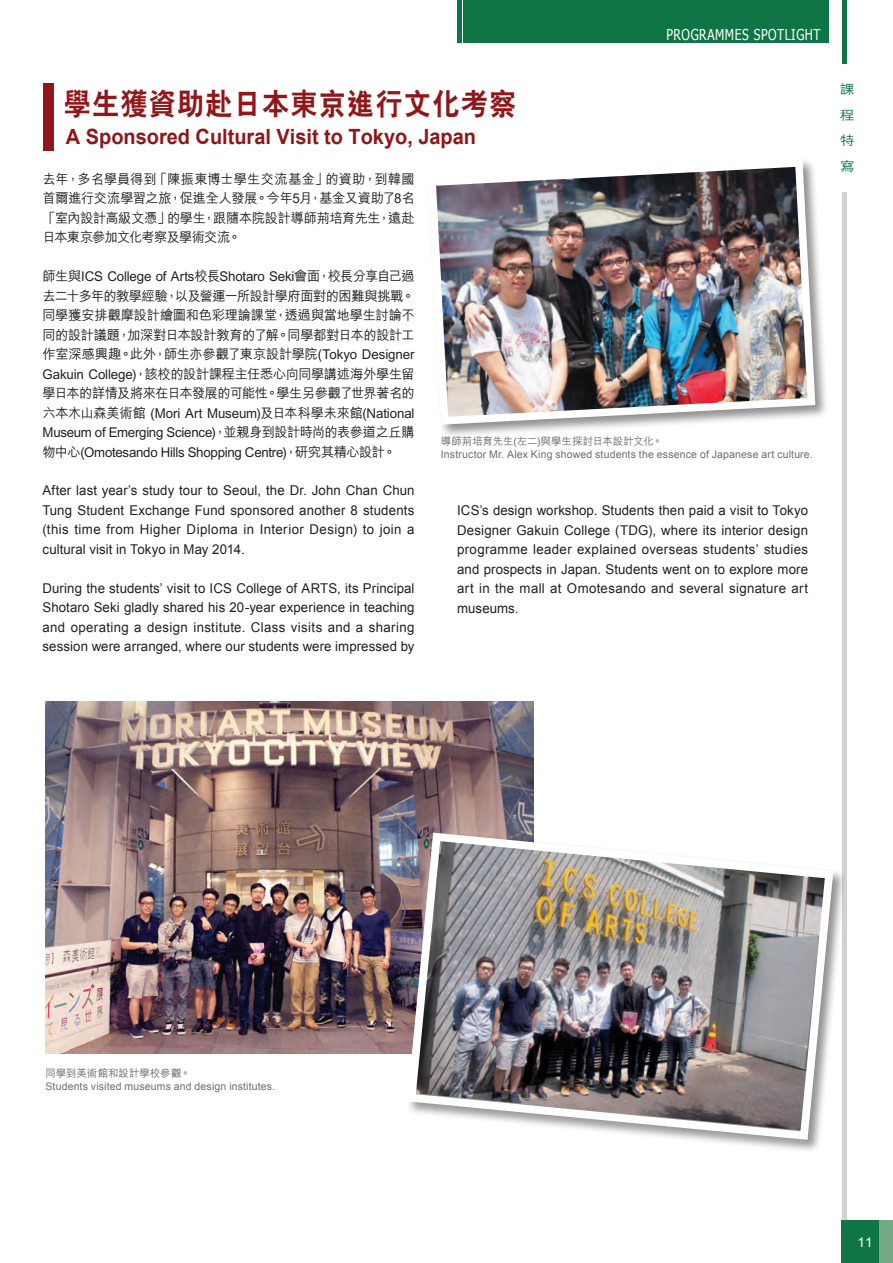
<style>
.page{position:relative;width:893px;height:1263px;background:#fff}
.page>*{position:absolute;margin:0;border:0;box-sizing:border-box;transform-origin:0 0}
.frontpage{font:800 30px "C Hei 2";letter-spacing:.05em;color:#901619;scale:.9 1}
.frontpage-2{font:700 21px "Arial";color:#901619;scale:.95 1}
.t1{font:15px "Tahoma";letter-spacing:.05em;color:#fff;scale:.8 1}
.page_content2{font:13.5px/19.5px "Arial";letter-spacing:.01em;color:#231f20;text-align:justify}
.page_content2-2{font:500 13.5px/19.5px "M Hei";letter-spacing:-.025em;color:#231f20;text-align:justify}
.t2{font:500 13.5px "M Hei";color:#fff}
.t3{font:500 12.75px/25.5px "M Hei";color:#107546;text-align:justify;scale:1.18 1}
.t4{font:10.5px "Arial";letter-spacing:.015em;color:#6c6d70}
.t5{font:500 10.5px "M Hei";letter-spacing:-.005em;color:#6c6d70}
</style>
<div class="page">
<hr style="left:842px;top:0;width:4px;height:64px;background:#107546">
<hr style="left:842px;top:191px;width:4px;height:1072px;background:#d1d2d4">
<div style="left:463px;top:0;width:366px;height:43px;background:#107546"></div>
<hr style="left:458px;top:0;width:4px;height:43px;background:#107546">
<div style="left:842px;top:1220px;width:51px;height:43px;background:#107546"></div>
<div style="left:880px;top:1220px;width:13px;height:43px;background:#75ab83"></div>
<div style="left:43px;top:83px;width:11px;height:68px;background:#901619"></div>
<img style="left:45px;top:701px;width:489px;height:353px">
<div style="left:405px;top:830px;width:441px;height:323px;background:#231f20;opacity:.5"></div>
<img style="left:403px;top:828px;width:435px;height:316px">
<div style="left:426px;top:157px;width:403px;height:281px;background:#231f20;opacity:.5"></div>
<img style="left:426px;top:157px;width:393px;height:272px">
<p class="frontpage" style="left:64px;top:88px;width:504px">學生獲資助赴日本東京進行文化考察</p>
<p class="frontpage-2" style="left:66px;top:125px;width:433px">A Sponsored Cultural Visit to Tokyo, Japan</p>
<p class="t1" style="left:666px;top:25px;width:194px">PROGRAMMES SPOTLIGHT</p>
<p class="page_content2-2" style="left:43px;top:169px;width:374px">去年，多名學員得到「陳振東博士學生交流基金」的資助，到韓國首爾進行交流學習之旅，促進全人發展。今年5月，基金又資助了8名「室內設計高級文憑」的學生，跟隨本院設計導師荊培育先生，遠赴日本東京參加文化考察及學術交流。</p>
<p class="page_content2-2" style="left:43px;top:267px;width:374px">師生與ICS College of Arts校長Shotaro Seki會面，校長分享自己過去二十多年的教學經驗，以及營運一所設計學府面對的困難與挑戰。同學獲安排觀摩設計繪圖和色彩理論課堂，透過與當地學生討論不同的設計議題，加深對日本設計教育的了解。同學都對日本的設計工作室深感興趣。此外，師生亦參觀了東京設計學院(Tokyo Designer Gakuin College)，該校的設計課程主任悉心向同學講述海外學生留學日本的詳情及將來在日本發展的可能性。學生另參觀了世界著名的六本木山森美術館 (Mori Art Museum)及日本科學未來館(National Museum of Emerging Science)，並親身到設計時尚的表參道之丘購物中心(Omotesando Hills Shopping Centre)，研究其精心設計。</p>
<p class="page_content2" style="left:43px;top:481px;width:374px">After last year’s study tour to Seoul, the Dr. John Chan Chun Tung Student Exchange Fund sponsored another 8 students (this time from Higher Diploma in Interior Design) to join a cultural visit in Tokyo in May 2014.</p>
<p class="page_content2" style="left:43px;top:578px;width:374px">During the students’ visit to ICS College of ARTS, its Principal Shotaro Seki gladly shared his 20-year experience in teaching and operating a design institute. Class visits and a sharing session were arranged, where our students were impressed by</p>
<p class="t5" style="left:441px;top:436px;width:223px">導師荊培育先生(左二)與學生探討日本設計文化。</p>
<p class="t4" style="left:441px;top:449px;width:373px">Instructor Mr. Alex King showed students the essence of Japanese art culture.</p>
<p class="page_content2" style="left:457px;top:500px;width:352px">ICS’s design workshop. Students then paid a visit to Tokyo Designer Gakuin College (TDG), where its interior design programme leader explained overseas students’ studies and prospects in Japan. Students went on to explore more art in the mall at Omotesando and several signature art museums.</p>
<p class="t3" style="left:840px;top:77px;width:14px">課程特寫</p>
<p class="t5" style="left:45px;top:1067px;width:147px">同學到美術館和設計學校參觀。</p>
<p class="t4" style="left:45px;top:1080px;width:231px">Students visited museums and design institutes.</p>
<p class="t2" style="left:858px;top:1235px;width:17px">11</p>
</div>
